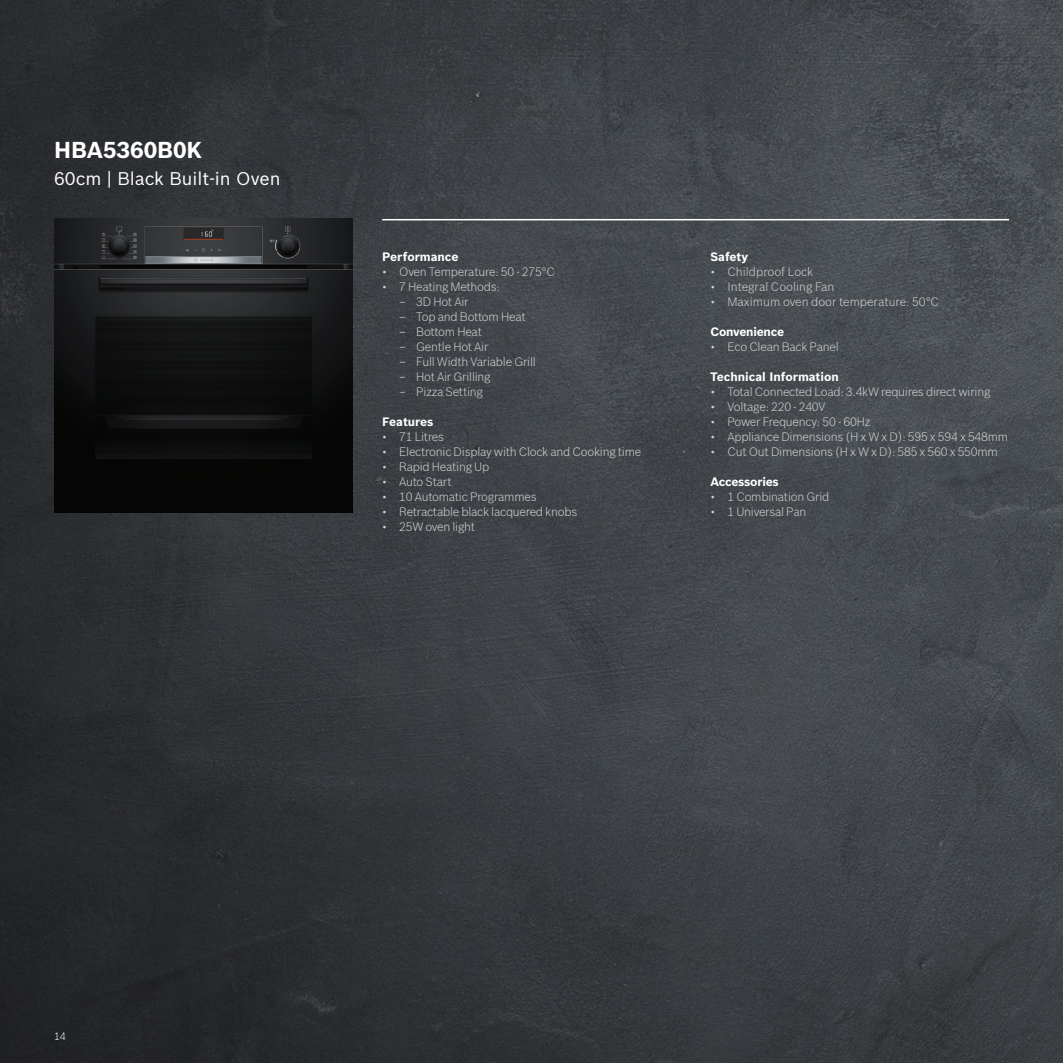
<style>
.page{position:relative;width:1063px;height:1063px;background:#fff}
.page>*{position:absolute;margin:0;border:0;box-sizing:border-box;transform-origin:0 0}
.t1{font:700 22.5px "Bosch Sans";color:#fff}
.t2{font:18px "Bosch Sans";color:#fff}
.t3{font:300 12px "Bosch Sans";letter-spacing:-.02em;color:#d1d2d4}
.t4{font:300 12px "Bosch Sans";color:#d1d2d4}
.t5{font:700 12px "Bosch Sans";color:#fff}
.t6{font:700 12px "Bosch Sans";letter-spacing:-.02em;color:#fff}
.t7{font:300 10.5px "Bosch Sans";color:#fff}
</style>
<div class="page">
<img style="left:0;top:0;width:1063px;height:1063px">
<img style="left:54px;top:218px;width:298px;height:294px">
<hr style="left:382px;top:219px;width:627px;height:1px;background:#fff">
<h1 class="t1" style="left:54px;top:136px;width:150px">HBA5360B0K</h1>
<h2 class="t2" style="left:54px;top:168px;width:228px">60cm | Black Built-in Oven</h2>
<p class="t5" style="left:382px;top:249px;width:78px">Performance</p>
<p class="t3" style="left:382px;top:264px;width:174px">• Oven Temperature: 50 - 275°C</p>
<p class="t3" style="left:382px;top:279px;width:119px">• 7 Heating Methods:</p>
<p class="t3" style="left:399px;top:294px;width:71px">– 3D Hot Air</p>
<p class="t3" style="left:399px;top:309px;width:128px">– Top and Bottom Heat</p>
<p class="t3" style="left:399px;top:324px;width:84px">– Bottom Heat</p>
<p class="t3" style="left:399px;top:339px;width:91px">– Gentle Hot Air</p>
<p class="t3" style="left:399px;top:354px;width:138px">– Full Width Variable Grill</p>
<p class="t3" style="left:399px;top:369px;width:93px">– Hot Air Grilling</p>
<p class="t3" style="left:399px;top:384px;width:85px">– Pizza Setting</p>
<p class="t5" style="left:382px;top:414px;width:53px">Features</p>
<p class="t3" style="left:382px;top:429px;width:64px">• 71 Litres</p>
<p class="t3" style="left:382px;top:444px;width:261px">• Electronic Display with Clock and Cooking time</p>
<p class="t3" style="left:382px;top:459px;width:109px">• Rapid Heating Up</p>
<p class="t3" style="left:382px;top:474px;width:71px">• Auto Start</p>
<p class="t3" style="left:382px;top:489px;width:156px">• 10 Automatic Programmes</p>
<p class="t3" style="left:382px;top:504px;width:197px">• Retractable black lacquered knobs</p>
<p class="t3" style="left:382px;top:519px;width:94px">• 25W oven light</p>
<p class="t5" style="left:711px;top:249px;width:39px">Safety</p>
<p class="t4" style="left:711px;top:264px;width:104px">• Childproof Lock</p>
<p class="t4" style="left:711px;top:279px;width:125px">• Integral Cooling Fan</p>
<p class="t4" style="left:711px;top:294px;width:230px">• Maximum oven door temperature: 50°C</p>
<p class="t6" style="left:711px;top:324px;width:75px">Convenience</p>
<p class="t3" style="left:711px;top:339px;width:130px">• Eco Clean Back Panel</p>
<p class="t5" style="left:711px;top:369px;width:130px">Technical Information</p>
<p class="t3" style="left:711px;top:384px;width:281px">• Total Connected Load: 3.4kW requires direct wiring</p>
<p class="t3" style="left:711px;top:399px;width:116px">• Voltage: 220 - 240V</p>
<p class="t3" style="left:711px;top:414px;width:161px">• Power Frequency: 50 - 60Hz</p>
<p class="t3" style="left:711px;top:429px;width:299px">• Appliance Dimensions (H x W x D): 595 x 594 x 548mm</p>
<p class="t3" style="left:711px;top:444px;width:289px">• Cut Out Dimensions (H x W x D): 585 x 560 x 550mm</p>
<p class="t6" style="left:711px;top:474px;width:70px">Accessories</p>
<p class="t3" style="left:711px;top:489px;width:120px">• 1 Combination Grid</p>
<p class="t3" style="left:711px;top:504px;width:97px">• 1 Universal Pan</p>
<p class="t7" style="left:54px;top:1030px;width:13px">14</p>
</div>
